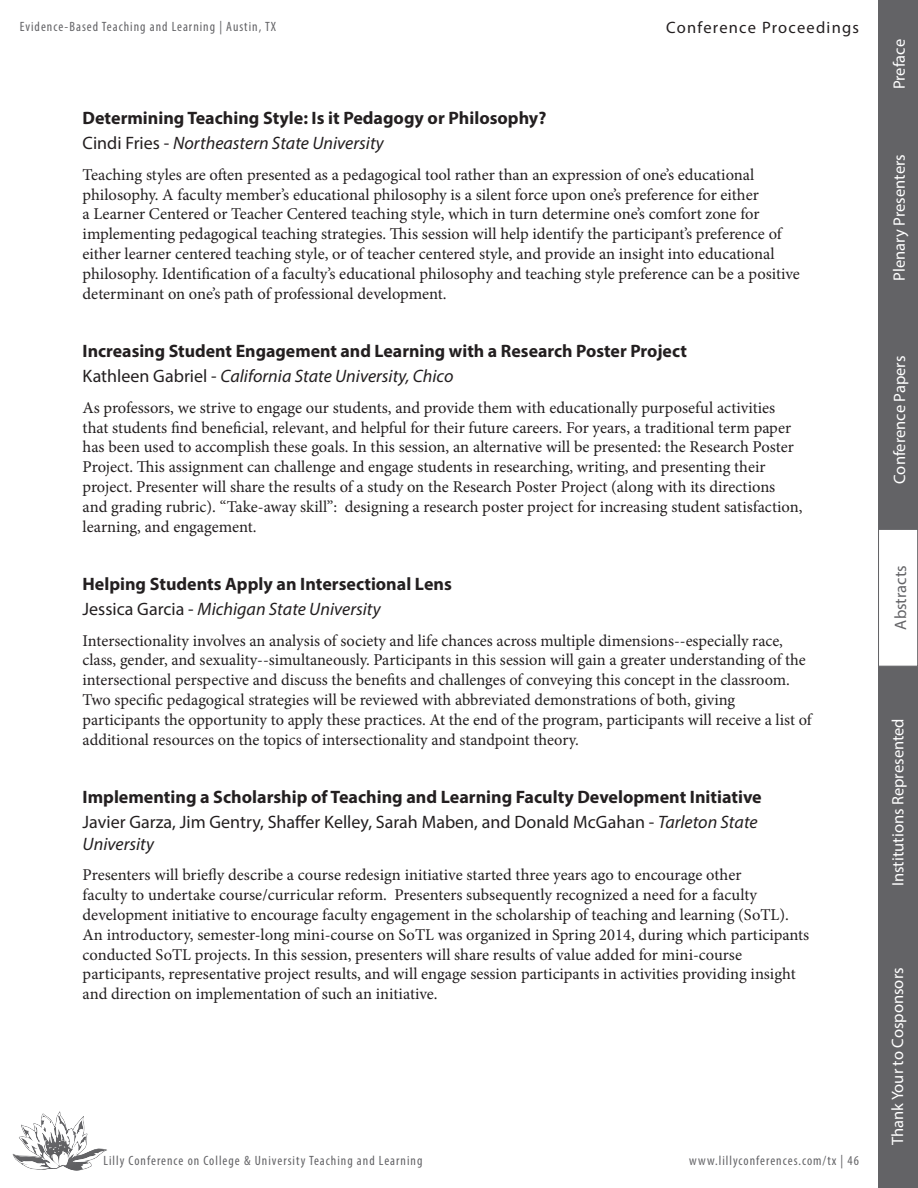
<style>
.page{position:relative;width:918px;height:1188px;background:#fff}
.page>*{position:absolute;margin:0;border:0;box-sizing:border-box;transform-origin:0 0}
.t1{font:700 18px/24.9px "Myriad Pro";color:#231f20}
.t2{font:italic 18px "Myriad Pro";color:#231f20}
.t3{font:16.5px/19.8px "Minion Pro";letter-spacing:-.005em;color:#231f20}
.t4{font:16.5px "Myriad Pro";color:#fff}
.t5{font:16.5px "Myriad Pro";letter-spacing:.075em;color:#231f20}
.t6{font:16.5px "Myriad Pro";color:#636366}
.t7{font:condensed 13.5px "Myriad Pro";letter-spacing:.075em;color:#636366}
.s1{font-weight:400}
.s2{font-weight:400;font-style:italic}
</style>
<div class="page">
<div style="left:878px;top:0;width:40px;height:1188px;background:#636366"></div>
<div style="left:878px;top:529px;width:40px;height:137px;background:#fff;border:1px solid #636366"></div>
<svg style="left:12px;top:1111px;width:95px;height:60px"></svg>
<p class="t7" style="left:20px;top:18px;width:258px">Evidence-Based Teaching and Learning | Austin, TX</p>
<p class="t5" style="left:666px;top:17px;width:194px">Conference Proceedings</p>
<p class="t1" style="left:83px;top:105px;width:465px">Determining Teaching Style: Is it Pedagogy or Philosophy?<br><span class="s1">Cindi Fries -</span> <span class="s2">Northeastern State University</span></p>
<p class="t3" style="left:83px;top:165px;width:719px">Teaching styles are often presented as a pedagogical tool rather than an expression of one’s educational philosophy. A faculty member’s educational philosophy is a silent force upon one’s preference for either<br>a Learner Centered or Teacher Centered teaching style, which in turn determine one’s comfort zone for implementing pedagogical teaching strategies. This session will help identify the participant’s preference of either learner centered teaching style, or of teacher centered style, and provide an insight into educational philosophy. Identification of a faculty’s educational philosophy and teaching style preference can be a positive determinant on one’s path of professional development.</p>
<p class="t1" style="left:83px;top:338px;width:606px">Increasing Student Engagement and Learning with a Research Poster Project<br><span class="s1">Kathleen Gabriel -</span> <span class="s2">California State University, Chico</span></p>
<p class="t3" style="left:83px;top:398px;width:721px">As professors, we strive to engage our students, and provide them with educationally purposeful activities that students find beneficial, relevant, and helpful for their future careers. For years, a traditional term paper has been used to accomplish these goals. In this session, an alternative will be presented: the Research Poster Project. This assignment can challenge and engage students in researching, writing, and presenting their project. Presenter will share the results of a study on the Research Poster Project (along with its directions and grading rubric). “Take-away skill”: designing a research poster project for increasing student satisfaction, learning, and engagement.</p>
<p class="t1" style="left:83px;top:571px;width:371px">Helping Students Apply an Intersectional Lens<br><span class="s1">Jessica Garcia -</span> <span class="s2">Michigan State University</span></p>
<p class="t3" style="left:83px;top:631px;width:731px">Intersectionality involves an analysis of society and life chances across multiple dimensions--especially race, class, gender, and sexuality--simultaneously. Participants in this session will gain a greater understanding of the intersectional perspective and discuss the benefits and challenges of conveying this concept in the classroom.<br>Two specific pedagogical strategies will be reviewed with abbreviated demonstrations of both, giving participants the opportunity to apply these practices. At the end of the program, participants will receive a list of additional resources on the topics of intersectionality and standpoint theory.</p>
<p class="t1" style="left:83px;top:784px;width:681px">Implementing a Scholarship of Teaching and Learning Faculty Development Initiative<br><span class="s1">Javier Garza, Jim Gentry, Shaffer Kelley, Sarah Maben, and Donald McGahan -</span> <span class="s2">Tarleton State</span></p>
<p class="t2" style="left:83px;top:833px;width:73px">University</p>
<p class="t3" style="left:83px;top:865px;width:728px">Presenters will briefly describe a course redesign initiative started three years ago to encourage other<br>faculty to undertake course/curricular reform. Presenters subsequently recognized a need for a faculty development initiative to encourage faculty engagement in the scholarship of teaching and learning (SoTL).<br>An introductory, semester-long mini-course on SoTL was organized in Spring 2014, during which participants conducted SoTL projects. In this session, presenters will share results of value added for mini-course participants, representative project results, and will engage session participants in activities providing insight and direction on implementation of such an initiative.</p>
<p class="t7" style="left:104px;top:1152px;width:320px">Lilly Conference on College &amp; University Teaching and Learning</p>
<p class="t7" style="left:689px;top:1152px;width:171px">www.lillyconferences.com/tx | 46</p>
<p class="t4" style="left:889px;top:89px;width:52px;rotate:-90deg">Preface</p>
<p class="t4" style="left:889px;top:281px;width:128px;rotate:-90deg">Plenary Presenters</p>
<p class="t4" style="left:889px;top:484px;width:130px;rotate:-90deg">Conference Papers</p>
<p class="t6" style="left:891px;top:630px;width:66px;rotate:-90deg">Abstracts</p>
<p class="t4" style="left:888px;top:886px;width:170px;rotate:-90deg">Institutions Represented</p>
<p class="t4" style="left:887px;top:1145px;width:179px;rotate:-90deg">Thank Your to Cosponsors</p>
</div>
